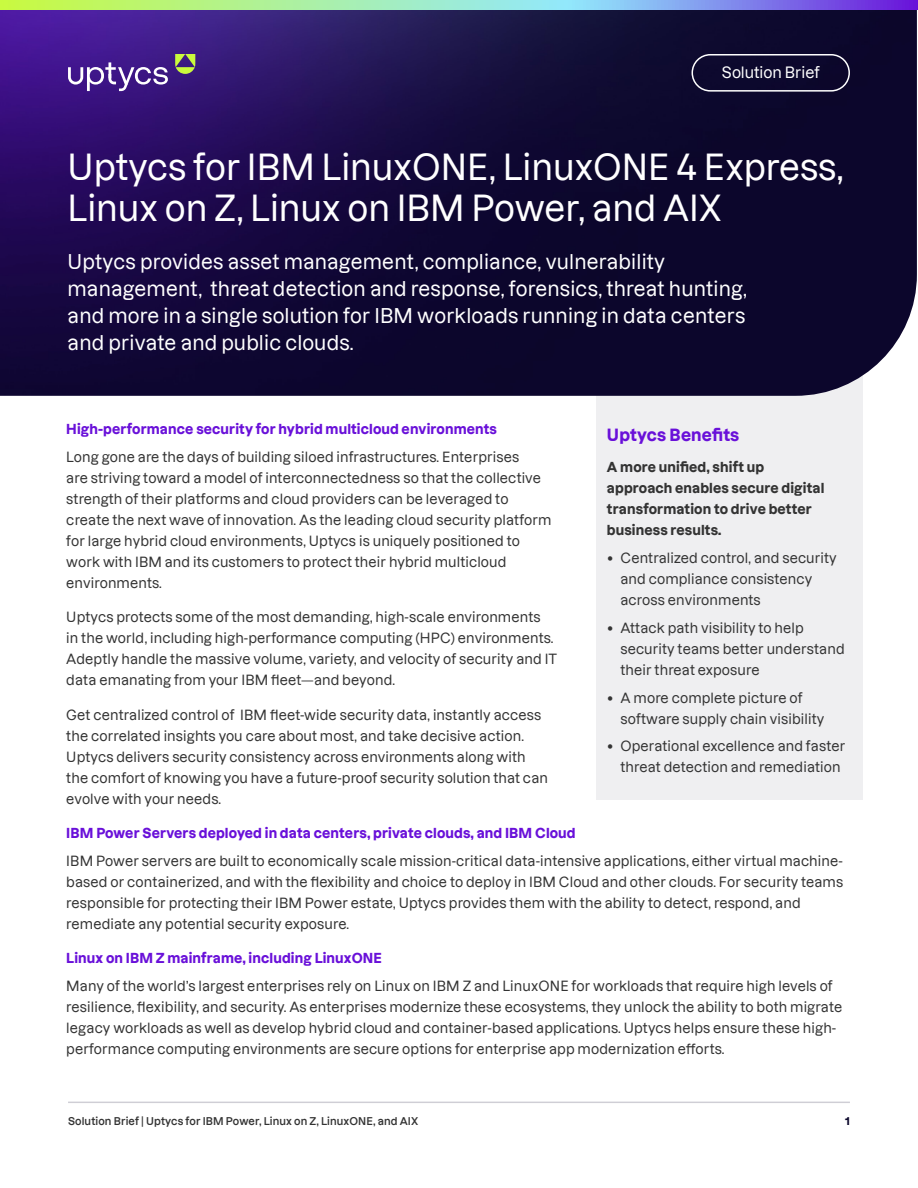
<style>
.page{position:relative;width:918px;height:1188px;background:#fff}
.page>*{position:absolute;margin:0;border:0;box-sizing:border-box;transform-origin:0 0}
.t1{font:500 34.5px/41.4px "Dazzed";color:#fff}
.Cover_Subheader_1{font:500 19.5px/27px "Dazzed";letter-spacing:.01em;color:#fff}
.Body_Header_2{font:700 16.5px "Dazzed";letter-spacing:.01em;color:#6910d9}
.t2{font:500 15px "Dazzed";color:#fff}
.Body_Text{font:500 13.5px/21px "Dazzed";letter-spacing:.01em;color:#333}
.Body_Text-2{font:700 13.5px "Dazzed";letter-spacing:.01em;color:#6910d9}
.Body_Bullets{font:700 13.5px/21px "Dazzed";letter-spacing:.01em;color:#333}
.t3{font:600 10.5px "Dazzed";letter-spacing:.01em;color:#333}
.t4{font:700 10.5px "Dazzed";color:#0b062b}
</style>
<div class="page">
<div style="left:596px;top:314px;width:266px;height:486px;background:#efeff1"></div>
<img style="left:0;top:10px;width:917px;height:386px">
<svg style="left:0;top:0;width:918px;height:10px;background:#9bc6ba"></svg>
<hr style="left:68px;top:1102px;width:782px;height:1px;background:#0b062b">
<svg style="left:175px;top:54px;width:20px;height:20px"></svg>
<svg style="left:68px;top:62px;width:100px;height:29px"></svg>
<div style="left:692px;top:54px;width:158px;height:38px;border:2px solid #fff;border-radius:18px"></div>
<p class="t2" style="left:722px;top:60px;width:99px">Solution Brief</p>
<p class="t1" style="left:68px;top:142px;width:778px">Uptycs for IBM LinuxONE, LinuxONE 4 Express,<br>Linux on Z, Linux on IBM Power, and AIX</p>
<p class="Cover_Subheader_1" style="left:68px;top:246px;width:681px">Uptycs provides asset management, compliance, vulnerability management, threat detection and response, forensics, threat hunting, and more in a single solution for IBM workloads running in data centers and private and public clouds.</p>
<p class="Body_Text-2" style="left:66px;top:418px;width:432px">High-performance security for hybrid multicloud environments</p>
<p class="Body_Text" style="left:66px;top:445px;width:487px">Long gone are the days of building siloed infrastructures. Enterprises<br>are striving toward a model of interconnectedness so that the collective strength of their platforms and cloud providers can be leveraged to create the next wave of innovation. As the leading cloud security platform for large hybrid cloud environments, Uptycs is uniquely positioned to work with IBM and its customers to protect their hybrid multicloud environments.</p>
<p class="Body_Text" style="left:66px;top:605px;width:492px">Uptycs protects some of the most demanding, high-scale environments<br>in the world, including high-performance computing (HPC) environments.<br>Adeptly handle the massive volume, variety, and velocity of security and IT data emanating from your IBM fleet—and beyond.</p>
<p class="Body_Text" style="left:66px;top:703px;width:483px">Get centralized control of IBM fleet-wide security data, instantly access the correlated insights you care about most, and take decisive action.<br>Uptycs delivers security consistency across environments along with the comfort of knowing you have a future-proof security solution that can evolve with your needs.</p>
<p class="Body_Text-2" style="left:66px;top:822px;width:511px">IBM Power Servers deployed in data centers, private clouds, and IBM Cloud</p>
<p class="Body_Text" style="left:66px;top:849px;width:778px">IBM Power servers are built to economically scale mission-critical data-intensive applications, either virtual machine&shy;based or containerized, and with the flexibility and choice to deploy in IBM Cloud and other clouds. For security teams responsible for protecting their IBM Power estate, Uptycs provides them with the ability to detect, respond, and remediate any potential security exposure.</p>
<p class="Body_Text-2" style="left:66px;top:947px;width:317px">Linux on IBM Z mainframe, including LinuxONE</p>
<p class="Body_Text" style="left:66px;top:974px;width:777px">Many of the world’s largest enterprises rely on Linux on IBM Z and LinuxONE for workloads that require high levels of resilience, flexibility, and security. As enterprises modernize these ecosystems, they unlock the ability to both migrate legacy workloads as well as develop hybrid cloud and container-based applications. Uptycs helps ensure these high&shy;performance computing environments are secure options for enterprise app modernization efforts.</p>
<p class="Body_Header_2" style="left:607px;top:421px;width:134px">Uptycs Benefits</p>
<p class="Body_Bullets" style="left:607px;top:455px;width:219px">A more unified, shift up approach enables secure digital transformation to drive better business results.</p>
<p class="Body_Text" style="left:620px;top:546px;width:218px;text-indent:-14px">• Centralized control, and security and compliance consistency across environments</p>
<p class="Body_Text" style="left:620px;top:616px;width:226px;text-indent:-14px">• Attack path visibility to help security teams better understand their threat exposure</p>
<p class="Body_Text" style="left:620px;top:686px;width:205px;text-indent:-14px">• A more complete picture of software supply chain visibility</p>
<p class="Body_Text" style="left:620px;top:734px;width:226px;text-indent:-14px">• Operational excellence and faster threat detection and remediation</p>
<p class="t3" style="left:68px;top:1113px;width:352px">Solution Brief | Uptycs for IBM Power, Linux on Z, LinuxONE, and AIX</p>
<p class="t4" style="left:845px;top:1112px;width:6px">1</p>
</div>
